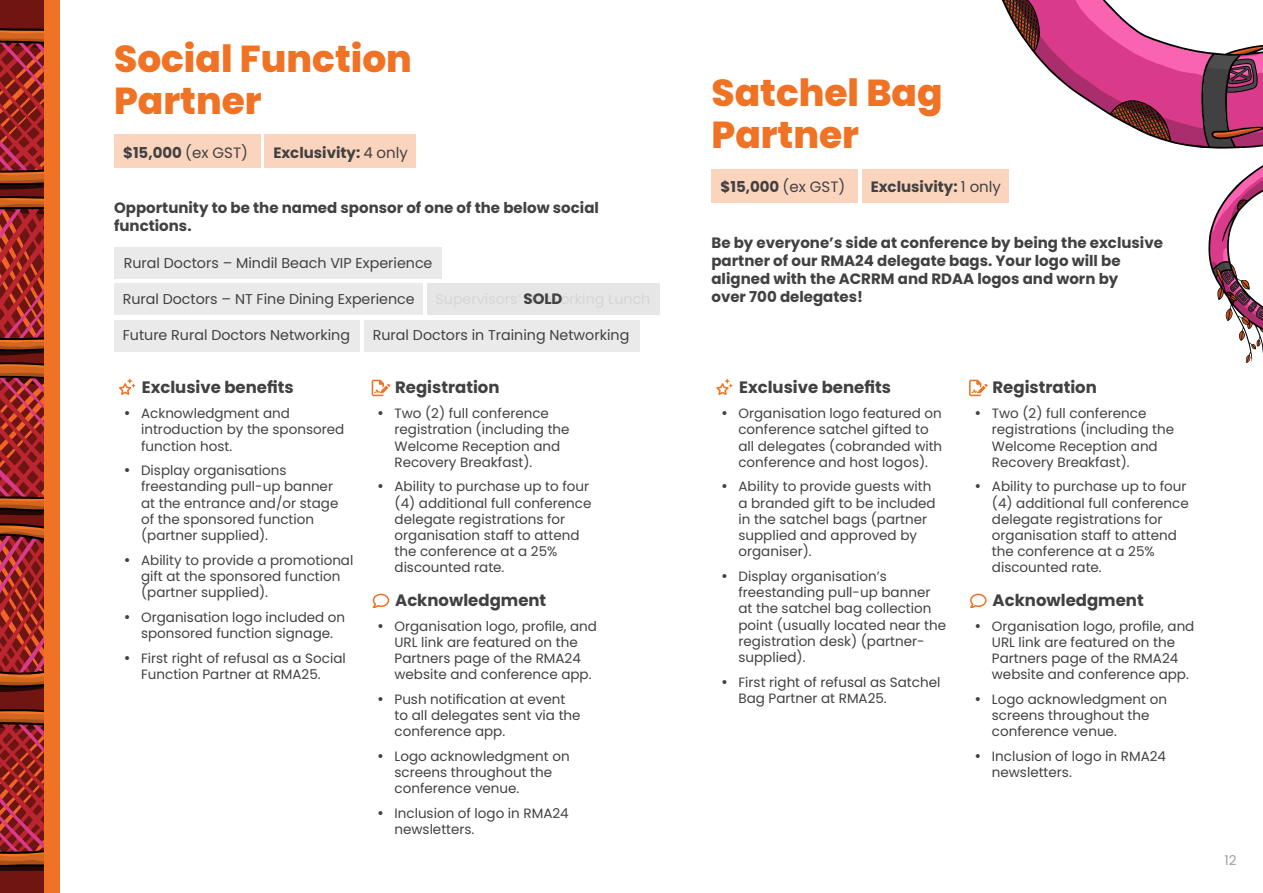
<style>
.page{position:relative;width:1263px;height:893px;background:#fff}
.page>*{position:absolute;margin:0;border:0;box-sizing:border-box;transform-origin:0 0}
.t1{font:800 37.5px/42px "Poppins";color:#f07224}
.t2{font:700 16.5px "Poppins";color:#414142}
.t3{font:700 15px/18px "Poppins";color:#414142}
.t4{font:14.25px "Poppins";color:#414142}
.t5{font:13.5px/16.2px "Poppins";color:#414142}
.t6{font:13.5px "Poppins";color:#a0a0a0}
.s1{font-weight:400}
</style>
<div class="page">
<div style="left:427px;top:283px;width:232px;height:32px;background:#e6e6e6"></div>
<svg style="left:119px;top:378px;width:16px;height:17px"></svg>
<svg style="left:716px;top:379px;width:17px;height:16px"></svg>
<svg style="left:373px;top:594px;width:16px;height:14px"></svg>
<svg style="left:970px;top:594px;width:16px;height:14px"></svg>
<svg style="left:372px;top:380px;width:18px;height:16px"></svg>
<svg style="left:969px;top:380px;width:19px;height:16px"></svg>
<div style="left:0;top:0;width:44px;height:893px;background:#701511"></div>
<svg style="left:0;top:28px;width:44px;height:843px"></svg>
<div style="left:44px;top:0;width:16px;height:893px;background:#f07224"></div>
<div style="left:114px;top:134px;width:147px;height:34px;background:#fad4bd"></div>
<div style="left:711px;top:169px;width:147px;height:34px;background:#fad4bd"></div>
<div style="left:264px;top:134px;width:152px;height:34px;background:#fad4bd"></div>
<div style="left:862px;top:169px;width:146px;height:34px;background:#fad4bd"></div>
<div style="left:114px;top:247px;width:327px;height:32px;background:#eaeaea"></div>
<div style="left:114px;top:320px;width:246px;height:31px;background:#eaeaea"></div>
<div style="left:364px;top:320px;width:276px;height:31px;background:#eaeaea"></div>
<div style="left:114px;top:283px;width:309px;height:32px;background:#eaeaea"></div>
<svg style="left:1001px;top:0;width:262px;height:363px"></svg>
<h1 class="t1" style="left:114px;top:38px;width:299px">Social Function<br>Partner</h1>
<p class="t3" style="left:123px;top:143px;width:126px">$15,000 <span class="s1">(ex GST)</span></p>
<p class="t3" style="left:273px;top:143px;width:136px">Exclusivity: <span class="s1">4 only</span></p>
<p class="t3" style="left:114px;top:199px;width:486px">Opportunity to be the named sponsor of one of the below social functions.</p>
<p class="t4" style="left:124px;top:255px;width:310px">Rural Doctors – Mindil Beach VIP Experience</p>
<p class="t4" style="left:123px;top:291px;width:294px">Rural Doctors – NT Fine Dining Experience</p>
<p class="t3" style="left:523px;top:290px;width:41px">SOLD</p>
<p class="t4" style="left:123px;top:327px;width:229px">Future Rural Doctors Networking</p>
<p class="t4" style="left:373px;top:327px;width:258px">Rural Doctors in Training Networking</p>
<p class="t2" style="left:142px;top:378px;width:154px">Exclusive benefits</p>
<p class="t5" style="left:141px;top:405px;width:205px">Acknowledgment and introduction by the sponsored function host.</p>
<p class="t5" style="left:141px;top:462px;width:199px">Display organisations freestanding pull-up banner at the entrance and/or stage of the sponsored function (partner supplied).</p>
<p class="t5" style="left:141px;top:552px;width:214px">Ability to provide a promotional gift at the sponsored function (partner supplied).</p>
<p class="t5" style="left:141px;top:609px;width:206px">Organisation logo included on sponsored function signage.</p>
<p class="t5" style="left:141px;top:650px;width:206px">First right of refusal as a Social<br>Function Partner at RMA25.</p>
<p class="t2" style="left:395px;top:378px;width:106px">Registration</p>
<p class="t5" style="left:394px;top:405px;width:177px">Two (2) full conference registration (including the<br>Welcome Reception and<br>Recovery Breakfast).</p>
<p class="t5" style="left:394px;top:479px;width:198px">Ability to purchase up to four (4) additional full conference delegate registrations for organisation staff to attend the conference at a 25% discounted rate.</p>
<p class="t2" style="left:395px;top:590px;width:153px">Acknowledgment</p>
<p class="t5" style="left:394px;top:618px;width:204px">Organisation logo, profile, and<br>URL link are featured on the<br>Partners page of the RMA24 website and conference app.</p>
<p class="t5" style="left:394px;top:691px;width:188px">Push notification at event to all delegates sent via the conference app.</p>
<p class="t5" style="left:394px;top:748px;width:177px">Logo acknowledgment on screens throughout the conference venue.</p>
<p class="t5" style="left:394px;top:805px;width:176px">Inclusion of logo in RMA24 newsletters.</p>
<h1 class="t1" style="left:711px;top:72px;width:232px">Satchel Bag<br>Partner</h1>
<p class="t3" style="left:720px;top:178px;width:126px">$15,000 <span class="s1">(ex GST)</span></p>
<p class="t3" style="left:871px;top:178px;width:132px">Exclusivity: <span class="s1">1 only</span></p>
<p class="t3" style="left:711px;top:234px;width:453px">Be by everyone’s side at conference by being the exclusive partner of our RMA24 delegate bags. Your logo will be aligned with the ACRRM and RDAA logos and worn by<br>over 700 delegates!</p>
<p class="t2" style="left:739px;top:378px;width:154px">Exclusive benefits</p>
<p class="t5" style="left:738px;top:405px;width:205px">Organisation logo featured on conference satchel gifted to all delegates (cobranded with conference and host logos).</p>
<p class="t5" style="left:738px;top:479px;width:199px">Ability to provide guests with a branded gift to be included in the satchel bags (partner supplied and approved by organiser).</p>
<p class="t5" style="left:738px;top:568px;width:209px">Display organisation’s freestanding pull-up banner at the satchel bag collection point (usually located near the registration desk) (partner&shy;supplied).</p>
<p class="t5" style="left:738px;top:674px;width:203px">First right of refusal as Satchel<br>Bag Partner at RMA25.</p>
<p class="t2" style="left:992px;top:378px;width:106px">Registration</p>
<p class="t5" style="left:992px;top:405px;width:184px">Two (2) full conference registrations (including the<br>Welcome Reception and<br>Recovery Breakfast).</p>
<p class="t5" style="left:992px;top:479px;width:198px">Ability to purchase up to four (4) additional full conference delegate registrations for organisation staff to attend the conference at a 25% discounted rate.</p>
<p class="t2" style="left:992px;top:590px;width:153px">Acknowledgment</p>
<p class="t5" style="left:992px;top:618px;width:204px">Organisation logo, profile, and<br>URL link are featured on the<br>Partners page of the RMA24 website and conference app.</p>
<p class="t5" style="left:992px;top:691px;width:177px">Logo acknowledgment on screens throughout the conference venue.</p>
<p class="t5" style="left:992px;top:748px;width:176px">Inclusion of logo in RMA24 newsletters.</p>
<p class="t6" style="left:1224px;top:852px;width:14px">12</p>
</div>
